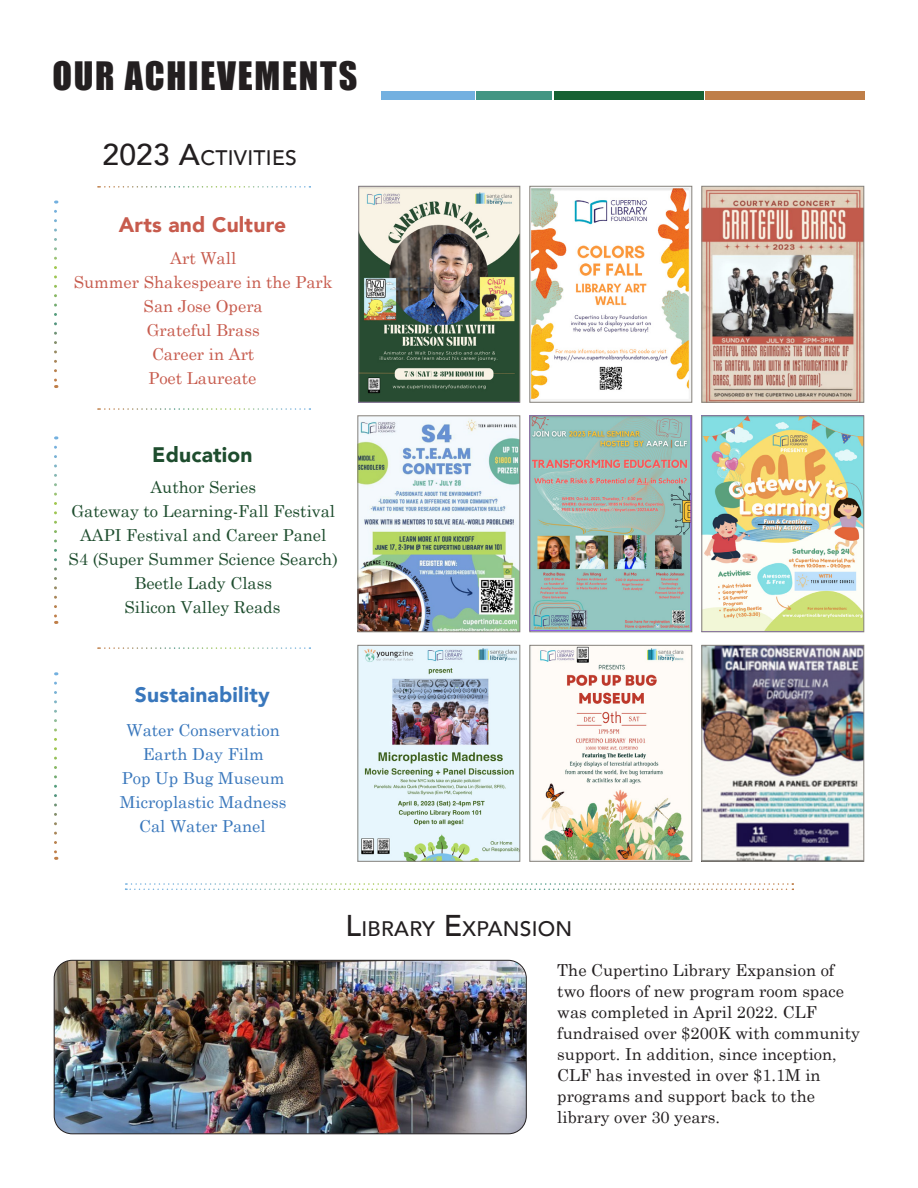
<style>
.page{position:relative;width:918px;height:1188px;background:#fff}
.page>*{position:absolute;margin:0;border:0;box-sizing:border-box;transform-origin:0 0}
.t1{font:36px "Impact";letter-spacing:.05em;color:#231f20}
.t2{font:500 21px "Avenir";letter-spacing:.015em;color:#231f20}
.t3{font:900 21px "Avenir";letter-spacing:.01em;color:#3977bc}
.t4{font:900 21px "Avenir";letter-spacing:.01em;color:#c75b4d}
.t5{font:900 21px "Avenir";letter-spacing:.01em;color:#1e4d2e}
.t6{font:16.5px/21px "Century Schoolbook";color:#231f20}
.t7{font:16.5px "Century Schoolbook";color:#1e4d2e}
.t8{font:16.5px "Century Schoolbook";color:#c75b4d}
.t9{font:16.5px "Century Schoolbook";color:#3977bc}
.s1{font-size:30px}
</style>
<div class="page">
<div style="left:476px;top:92px;width:76px;height:8px;background:#429683"></div>
<div style="left:554px;top:92px;width:149px;height:8px;background:#166132"></div>
<div style="left:705px;top:92px;width:160px;height:8px;background:#bf7e48"></div>
<div style="left:381px;top:92px;width:93px;height:8px;background:#73b0e0"></div>
<img style="left:54px;top:960px;width:472px;height:174px">
<div style="left:54px;top:960px;width:472px;height:174px;border:1px solid #231f20;border-radius:18px"></div>
<img style="left:360px;top:418px;width:158px;height:212px">
<div style="left:358px;top:416px;width:162px;height:216px;border:1px solid #86827c"></div>
<img style="left:704px;top:418px;width:158px;height:212px">
<div style="left:702px;top:416px;width:162px;height:216px;border:1px solid #86827c"></div>
<img style="left:532px;top:418px;width:158px;height:212px">
<div style="left:530px;top:416px;width:162px;height:216px;border:1px solid #86827c"></div>
<img style="left:361px;top:188px;width:157px;height:212px">
<div style="left:359px;top:186px;width:161px;height:216px;border:1px solid #86827c"></div>
<img style="left:532px;top:188px;width:158px;height:212px">
<div style="left:530px;top:186px;width:162px;height:216px;border:1px solid #86827c"></div>
<img style="left:704px;top:188px;width:158px;height:212px">
<div style="left:702px;top:186px;width:162px;height:216px;border:1px solid #86827c"></div>
<img style="left:360px;top:647px;width:158px;height:213px">
<div style="left:358px;top:645px;width:162px;height:217px;border:1px solid #86827c"></div>
<img style="left:538px;top:647px;width:152px;height:213px">
<div style="left:530px;top:645px;width:162px;height:217px;border:1px solid #86827c"></div>
<img style="left:704px;top:647px;width:158px;height:213px">
<div style="left:702px;top:645px;width:162px;height:217px;border:1px solid #86827c"></div>
<svg style="left:125px;top:883px;width:668px;height:7px"></svg>
<svg style="left:54px;top:211px;width:3px;height:177px"></svg>
<svg style="left:54px;top:447px;width:3px;height:177px"></svg>
<svg style="left:98px;top:408px;width:212px;height:2px"></svg>
<svg style="left:98px;top:186px;width:212px;height:2px"></svg>
<svg style="left:98px;top:647px;width:212px;height:2px"></svg>
<svg style="left:54px;top:683px;width:3px;height:177px"></svg>
<p class="t1" style="left:52px;top:48px;width:306px">OUR ACHIEVEMENTS</p>
<p class="t2" style="left:102px;top:139px;width:196px"><span class="s1">2023 A</span>CTIVITIES</p>
<p class="t4" style="left:119px;top:207px;width:169px">Arts and Culture</p>
<p class="t8" style="left:170px;top:244px;width:67px">Art Wall</p>
<p class="t8" style="left:74px;top:268px;width:260px">Summer Shakespeare in the Park</p>
<p class="t8" style="left:144px;top:292px;width:121px">San Jose Opera</p>
<p class="t8" style="left:147px;top:316px;width:115px">Grateful Brass</p>
<p class="t8" style="left:152px;top:340px;width:104px">Career in Art</p>
<p class="t8" style="left:148px;top:364px;width:110px">Poet Laureate</p>
<p class="t5" style="left:152px;top:436px;width:102px">Education</p>
<p class="t7" style="left:150px;top:473px;width:107px">Author Series</p>
<p class="t7" style="left:71px;top:497px;width:265px">Gateway to Learning-Fall Festival</p>
<p class="t7" style="left:80px;top:521px;width:248px">AAPI Festival and Career Panel</p>
<p class="t7" style="left:69px;top:545px;width:271px">S4 (Super Summer Science Search)</p>
<p class="t7" style="left:134px;top:569px;width:139px">Beetle Lady Class</p>
<p class="t7" style="left:125px;top:593px;width:157px">Silicon Valley Reads</p>
<p class="t3" style="left:135px;top:676px;width:137px">Sustainability</p>
<p class="t9" style="left:127px;top:716px;width:155px">Water Conservation</p>
<p class="t9" style="left:143px;top:740px;width:123px">Earth Day Film</p>
<p class="t9" style="left:122px;top:764px;width:164px">Pop Up Bug Museum</p>
<p class="t9" style="left:120px;top:788px;width:168px">Microplastic Madness</p>
<p class="t9" style="left:139px;top:812px;width:128px">Cal Water Panel</p>
<p class="t2" style="left:346px;top:911px;width:228px"><span class="s1">L</span>IBRARY <span class="s1">E</span>XPANSION</p>
<p class="t6" style="left:557px;top:958px;width:304px">The Cupertino Library Expansion of two floors of new program room space was completed in April 2022. CLF fundraised over $200K with community support. In addition, since inception, CLF has invested in over $1.1M in programs and support back to the library over 30 years.</p>
</div>
